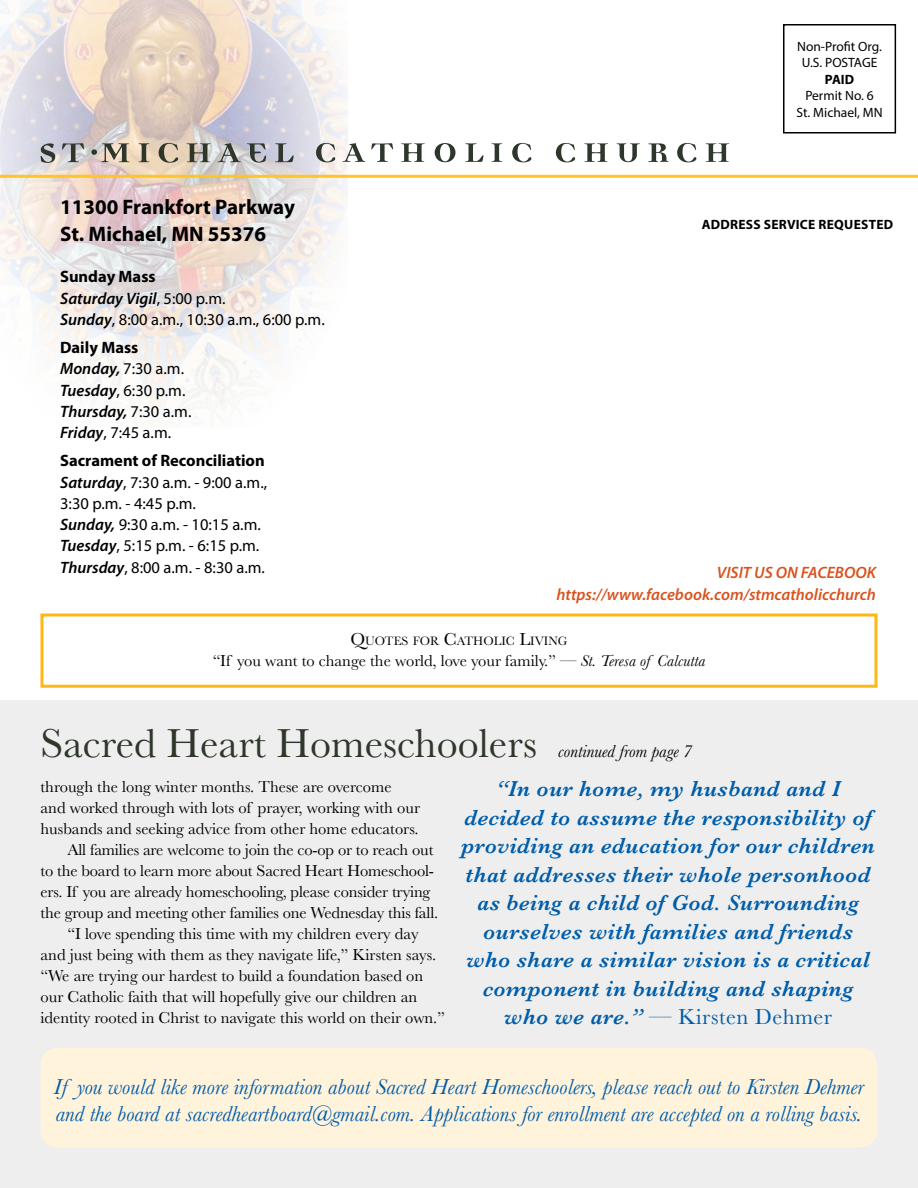
<style>
.page{position:relative;width:918px;height:1188px;background:#fff}
.page>*{position:absolute;margin:0;border:0;box-sizing:border-box;transform-origin:0 0}
.t1{font:42px "Baskerville";color:#2f372b}
.t2{font:italic 600 22.5px/28.5px "Baskerville";letter-spacing:.02em;color:#005daa;text-align:center}
.t3{font:italic 22.5px/27px "Baskerville";color:#005daa}
.t4{font:700 21px/27px "Myriad Pro";color:#000}
.t5{font:italic 18px "Baskerville";color:#000}
.t6{font:16.5px "Baskerville";color:#000}
.t7{font:16.5px/21.3px "Myriad Pro";color:#000}
.t8{font:italic 600 16.5px/22.5px "Myriad Pro";color:#d9531e;text-align:right}
.t9{font:13.5px/16.5px "Myriad Pro";color:#000;text-align:center}
.t10{font:700 13.5px "Myriad Pro";letter-spacing:.02em;color:#000}
.t11{font:12.6px "Baskerville";color:#000}
.s1{font-weight:700}
.s2{font-weight:600;font-style:italic}
.s3{font-size:18px}
.s4{font-style:italic}
.s5{font-weight:400;font-style:normal}
</style>
<div class="page">
<img style="left:0;top:0;width:347px;height:428px">
<div style="left:783px;top:24px;width:113px;height:110px;border:2px solid #000"></div>
<svg style="left:316px;top:143px;width:19px;height:19px"></svg>
<svg style="left:342px;top:143px;width:23px;height:19px"></svg>
<svg style="left:371px;top:143px;width:22px;height:19px"></svg>
<svg style="left:401px;top:143px;width:24px;height:19px"></svg>
<svg style="left:435px;top:143px;width:21px;height:19px"></svg>
<svg style="left:465px;top:143px;width:18px;height:19px"></svg>
<svg style="left:492px;top:143px;width:10px;height:19px"></svg>
<svg style="left:512px;top:143px;width:19px;height:19px"></svg>
<svg style="left:556px;top:143px;width:19px;height:19px"></svg>
<svg style="left:584px;top:143px;width:24px;height:19px"></svg>
<svg style="left:617px;top:143px;width:23px;height:19px"></svg>
<svg style="left:648px;top:143px;width:21px;height:19px"></svg>
<svg style="left:677px;top:143px;width:19px;height:19px"></svg>
<svg style="left:706px;top:143px;width:23px;height:19px"></svg>
<svg style="left:40px;top:143px;width:15px;height:20px"></svg>
<svg style="left:62px;top:143px;width:22px;height:19px"></svg>
<svg style="left:91px;top:143px;width:38px;height:19px"></svg>
<svg style="left:139px;top:143px;width:10px;height:19px"></svg>
<svg style="left:159px;top:143px;width:19px;height:20px"></svg>
<svg style="left:187px;top:143px;width:24px;height:19px"></svg>
<svg style="left:217px;top:143px;width:24px;height:19px"></svg>
<svg style="left:247px;top:143px;width:19px;height:20px"></svg>
<svg style="left:275px;top:143px;width:19px;height:19px"></svg>
<hr style="left:0;top:175px;width:918px;height:3px;background:#ffc425">
<div style="left:0;top:700px;width:918px;height:488px;background:#edeeed"></div>
<div style="left:40px;top:614px;width:838px;height:74px;border:3px solid #fdb913"></div>
<div style="left:40px;top:1048px;width:838px;height:100px;background:#fff3dc;border-radius:18px"></div>
<p class="t4" style="left:60px;top:192px;width:237px">11300 Frankfort Parkway<br>St. Michael, MN 55376</p>
<p class="t7" style="left:60px;top:266px;width:266px"><span class="s1">Sunday Mass<br></span><span class="s2">Saturday Vigil</span>, 5:00 p.m.<br><span class="s2">Sunday</span>, 8:00 a.m., 10:30 a.m., 6:00 p.m.</p>
<p class="t7" style="left:60px;top:337px;width:133px"><span class="s1">Daily Mass<br></span><span class="s2">Monday,</span> 7:30 a.m.<br><span class="s2">Tuesday</span>, 6:30 p.m.<br><span class="s2">Thursday,</span> 7:30 a.m.<br><span class="s2">Friday</span>, 7:45 a.m.</p>
<p class="t7" style="left:60px;top:450px;width:209px"><span class="s1">Sacrament of Reconciliation<br></span><span class="s2">Saturday</span>, 7:30 a.m. - 9:00 a.m.,<br>3:30 p.m. - 4:45 p.m.<br><span class="s2">Sunday,</span> 9:30 a.m. - 10:15 a.m.<br><span class="s2">Tuesday</span>, 5:15 p.m. - 6:15 p.m.<br><span class="s2">Thursday</span>, 8:00 a.m. - 8:30 a.m.</p>
<p class="t9" style="left:797px;top:38px;width:86px">Non-Profit Org.<br>U.S. POSTAGE</p>
<p class="t10" style="left:825px;top:70px;width:31px">PAID</p>
<p class="t9" style="left:796px;top:87px;width:88px">Permit No. 6<br>St. Michael, MN</p>
<p class="t10" style="left:702px;top:216px;width:193px">ADDRESS SERVICE REQUESTED</p>
<p class="t8" style="left:557px;top:560px;width:321px">VISIT US ON FACEBOOK https://www.facebook.com/stmcatholicchurch</p>
<p class="t11" style="left:350px;top:633px;width:219px"><span class="s3">Q</span>UOTES FOR <span class="s3">C</span>ATHOLIC <span class="s3">L</span>IVING</p>
<p class="t6" style="left:213px;top:650px;width:494px">“If you want to change the world, love your family.” — <span class="s4">St. Teresa of Calcutta</span></p>
<h1 class="t1" style="left:40px;top:717px;width:498px">Sacred Heart Homeschoolers</h1>
<p class="t5" style="left:558px;top:739px;width:136px">continued from page 7</p>
<p class="t6" style="left:40px;top:776px;width:353px">through the long winter months. These are overcome</p>
<p class="t6" style="left:40px;top:797px;width:381px">and worked through with lots of prayer, working with our</p>
<p class="t6" style="left:40px;top:818px;width:380px">husbands and seeking advice from other home educators.</p>
<p class="t6" style="left:67px;top:839px;width:368px">All families are welcome to join the co-op or to reach out</p>
<p class="t6" style="left:40px;top:860px;width:395px">to the board to learn more about Sacred Heart Homeschool-</p>
<p class="t6" style="left:40px;top:881px;width:391px">ers. If you are already homeschooling, please consider trying</p>
<p class="t6" style="left:40px;top:902px;width:399px">the group and meeting other families one Wednesday this fall.</p>
<p class="t6" style="left:67px;top:923px;width:353px">“I love spending this time with my children every day</p>
<p class="t6" style="left:40px;top:944px;width:397px">and just being with them as they navigate life,” Kirsten says.</p>
<p class="t6" style="left:40px;top:965px;width:384px">“We are trying our hardest to build a foundation based on</p>
<p class="t6" style="left:40px;top:986px;width:378px">our Catholic faith that will hopefully give our children an</p>
<p class="t6" style="left:40px;top:1007px;width:406px">identity rooted in Christ to navigate this world on their own.”</p>
<p class="t2" style="left:461px;top:775px;width:415px">“In our home, my husband and I decided to assume the responsibility of providing an education for our children that addresses their whole personhood as being a child of God. Surrounding ourselves with families and friends who share a similar vision is a critical component in building and shaping who we are.” <span class="s5">— Kirsten Dehmer</span></p>
<h2 class="t3" style="left:54px;top:1073px;width:812px">If you would like more information about Sacred Heart Homeschoolers, please reach out to Kirsten Dehmer and the board at sacredheartboard@gmail.com. Applications for enrollment are accepted on a rolling basis.</h2>
</div>
